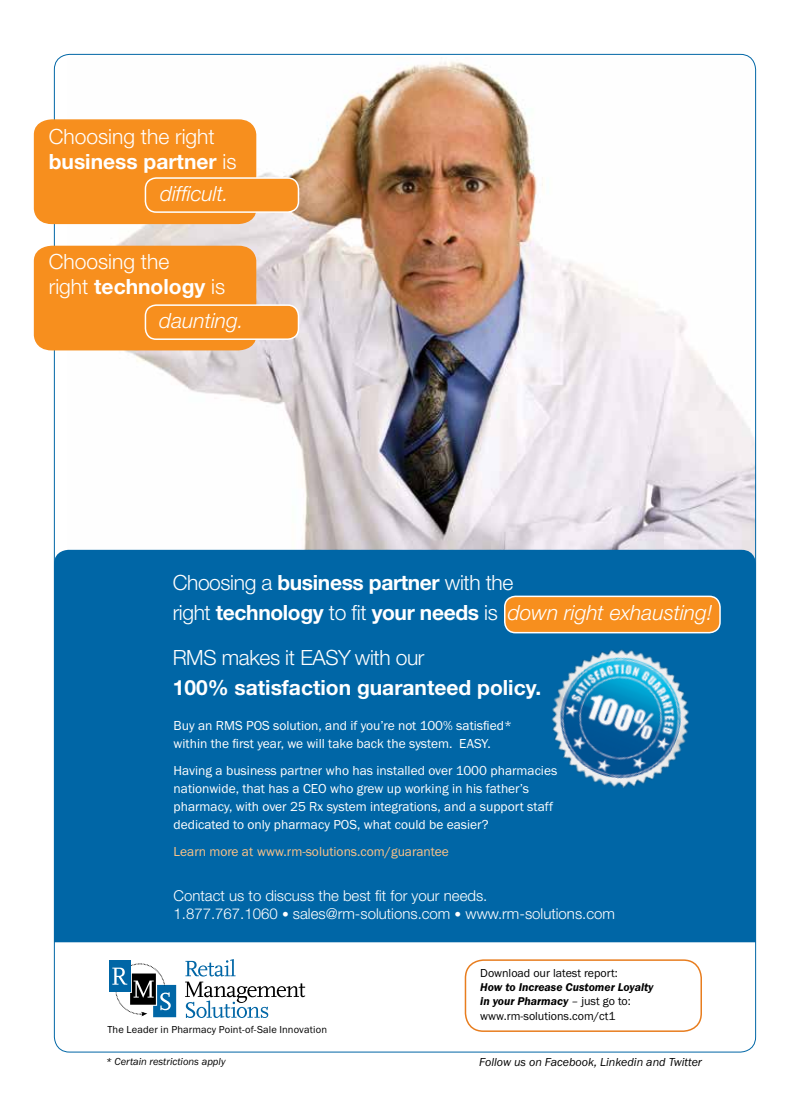
<style>
.page{position:relative;width:810px;height:1107px;background:#fff}
.page>*{position:absolute;margin:0;border:0;box-sizing:border-box;transform-origin:0 0}
.t1{font:700 21px/30px "Helvetica Neue";letter-spacing:-.02em;color:#fff}
.t2{font:300 21px/25.2px "Helvetica Neue";color:#fff}
.t3{font:italic 300 21px "Helvetica Neue";color:#fff}
.t4{font:700 21px "Helvetica Neue";color:#fff}
.t5{font:300 21px "Helvetica Neue";letter-spacing:-.02em;color:#fff}
.t6{font:300 15px/18px "Helvetica Neue";color:#fff}
.t7{font:13.5px/18px "Franklin Got T";color:#fff}
.t8{font:13.5px "Franklin Got T";color:#fdc388}
.t9{font:12px "Franklin Got T";color:#000}
.t10{font:italic 12px "Franklin Got T";color:#000}
.t11{font:italic 600 11.7px/14.4px "Franklin Got T";color:#000}
.t12{font:10.5px "Franklin Got T";letter-spacing:.015em;color:#000}
.t13{font:italic 10.5px "Franklin Got T";color:#000}
.s1{font-weight:700}
.s2{font-weight:300}
.s3{font-size:13.5px}
.s4{font-weight:400;font-size:12px}
.s5{font-weight:400;font-style:normal;font-size:12px}
</style>
<div class="page">
<img style="left:67px;top:58px;width:688px;height:492px">
<div style="left:109px;top:961px;width:22px;height:31px;background:#0066a6"></div>
<svg style="left:185px;top:959px;width:120px;height:59px"></svg>
<svg style="left:112px;top:963px;width:64px;height:54px"></svg>
<div style="left:54px;top:550px;width:702px;height:392px;background:#0066a6"></div>
<div style="left:33px;top:245px;width:224px;height:106px;background:#f78f1e"></div>
<div style="left:33px;top:119px;width:224px;height:106px;background:#f78f1e"></div>
<div style="left:145px;top:178px;width:153px;height:34px;background:#f78f1e;border-radius:11px"></div>
<div style="left:145px;top:177px;width:154px;height:36px;border:2px solid #fff;border-radius:11px"></div>
<div style="left:145px;top:305px;width:153px;height:34px;background:#f78f1e;border-radius:11px"></div>
<div style="left:145px;top:304px;width:154px;height:36px;border:2px solid #fff;border-radius:11px"></div>
<div style="left:505px;top:596px;width:215px;height:37px;background:#f78f1e;border-radius:11px"></div>
<div style="left:504px;top:596px;width:217px;height:37px;border:2px solid #fff;border-radius:11px"></div>
<img style="left:524px;top:630px;width:189px;height:181px">
<div style="left:465px;top:959px;width:237px;height:73px;border:2px solid #e87d1e;border-radius:18px"></div>
<h1 class="t2" style="left:49px;top:124px;width:189px">Choosing the right <span class="s1">business partner</span> is</h1>
<h1 class="t3" style="left:160px;top:181px;width:70px">difficult.</h1>
<h1 class="t2" style="left:49px;top:249px;width:178px">Choosing the<br>right <span class="s1">technology</span> is</h1>
<h1 class="t3" style="left:159px;top:308px;width:86px">daunting.</h1>
<h1 class="t1" style="left:173px;top:567px;width:342px"><span class="s2">Choosing a</span> business partner <span class="s2">with the right</span> technology <span class="s2">to fit</span> your needs <span class="s2">is</span></h1>
<h1 class="t5" style="left:173px;top:645px;width:253px">RMS makes it EASY with our</h1>
<h1 class="t4" style="left:173px;top:675px;width:370px">100% satisfaction guaranteed policy.</h1>
<h1 class="t3" style="left:508px;top:600px;width:206px">down right exhausting!</h1>
<p class="t7" style="left:174px;top:716px;width:340px">Buy an RMS POS solution, and if you’re not 100% satisfied* within the first year, we will take back the system. EASY.</p>
<p class="t7" style="left:174px;top:761px;width:385px">Having a business partner who has installed over 1000 pharmacies nationwide, that has a CEO who grew up working in his father’s pharmacy, with over 25 Rx system integrations, and a support staff dedicated to only pharmacy POS, what could be easier?</p>
<p class="t8" style="left:174px;top:844px;width:277px">Learn more at www.rm-solutions.com/guarantee</p>
<p class="t6" style="left:174px;top:886px;width:443px">Contact us to discuss the best fit for your needs.<br>1.877.767.1060 <span class="s3">•</span> sales@rm-solutions.com <span class="s3">•</span> www.rm-solutions.com</p>
<p class="t9" style="left:480px;top:966px;width:139px">Download our latest report:</p>
<p class="t11" style="left:480px;top:980px;width:175px">How to Increase Customer Loyalty in your Pharmacy <span class="s4">–</span> <span class="s5">just go to:</span></p>
<p class="t9" style="left:480px;top:1009px;width:137px">www.rm-solutions.com/ct1</p>
<p class="t12" style="left:107px;top:1024px;width:221px">The Leader in Pharmacy Point-of-Sale Innovation</p>
<p class="t13" style="left:106px;top:1056px;width:121px">* Certain restrictions apply</p>
<p class="t10" style="left:479px;top:1056px;width:224px">Follow us on Facebook, Linkedin and Twitter</p>
</div>
